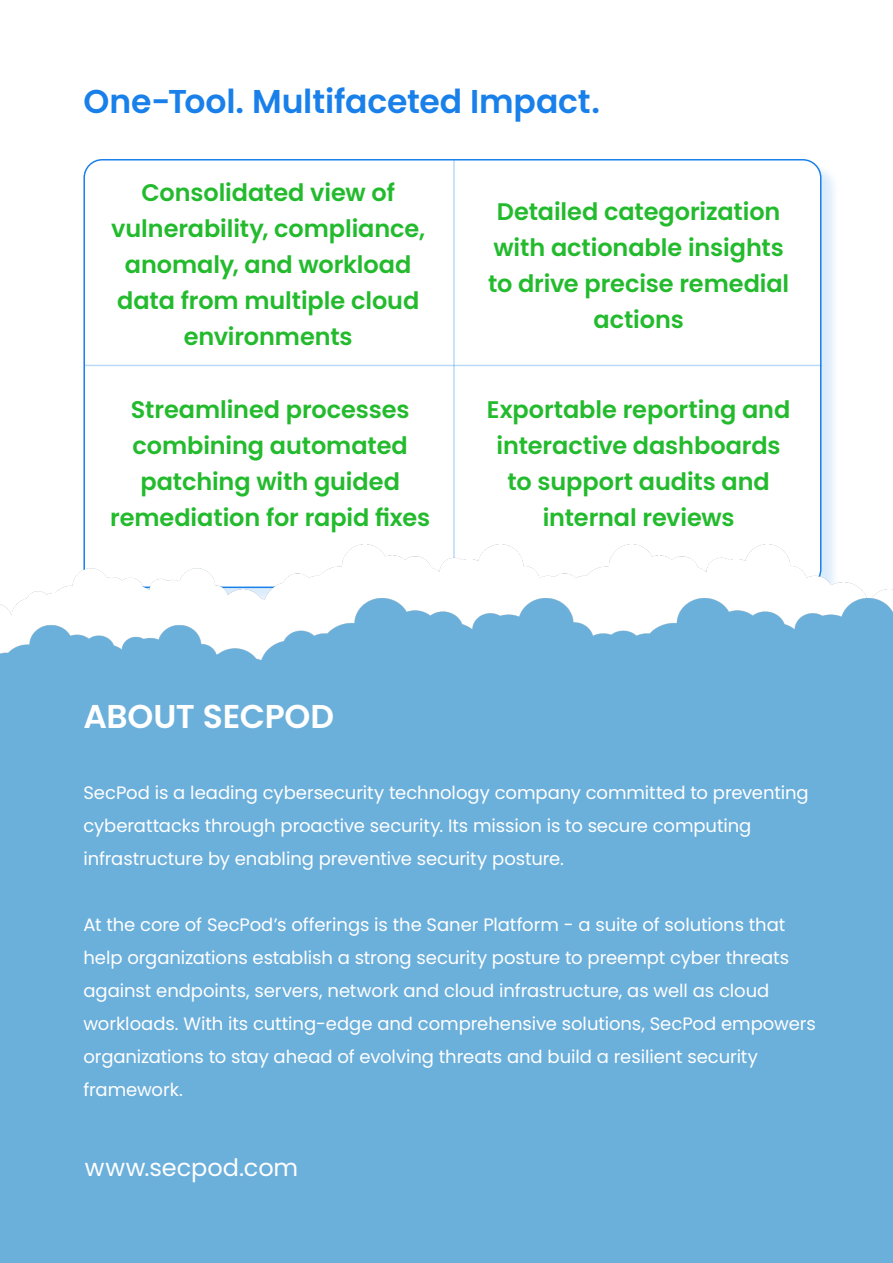
<style>
.page{position:relative;width:893px;height:1263px;background:#fff}
.page>*{position:absolute;margin:0;border:0;box-sizing:border-box;transform-origin:0 0}
.t1{font:600 33px "Poppins";letter-spacing:-.005em;color:#1980ea}
.t2{font:600 33px "Poppins";letter-spacing:-.01em;color:#fff}
.t3{font:600 24px/36px "Poppins";letter-spacing:-.005em;color:#23bb2d;text-align:center}
.t4{font:24px "Poppins";color:#fff}
.t5{font:18px/33px "Poppins";letter-spacing:-.005em;color:#fff}
</style>
<div class="page">
<div style="left:0;top:663px;width:893px;height:600px;background:#6bafdb"></div>
<div style="left:86px;top:161px;width:754px;height:446px;background:#1980ea;opacity:.15"></div>
<div style="left:84px;top:160px;width:737px;height:427px;background:#fff;border-radius:18px"></div>
<hr style="left:453px;top:159px;width:2px;height:429px;background:#1980ea">
<hr style="left:85px;top:365px;width:736px;height:1px;background:#1980ea">
<img style="left:27px;top:544px;width:866px;height:54px">
<img style="left:0;top:598px;width:893px;height:65px">
<p class="t1" style="left:83px;top:82px;width:518px">One-Tool. Multifaceted Impact.</p>
<p class="t3" style="left:111px;top:174px;width:315px">Consolidated view of vulnerability, compliance, anomaly, and workload data from multiple cloud environments</p>
<p class="t3" style="left:488px;top:194px;width:303px">Detailed categorization with actionable insights to drive precise remedial actions</p>
<p class="t3" style="left:110px;top:392px;width:321px">Streamlined processes combining automated patching with guided remediation for rapid fixes</p>
<p class="t3" style="left:487px;top:392px;width:305px">Exportable reporting and interactive dashboards to support audits and internal reviews</p>
<p class="t2" style="left:83px;top:697px;width:252px">ABOUT SECPOD</p>
<p class="t5" style="left:83px;top:776px;width:727px">SecPod is a leading cybersecurity technology company committed to preventing cyberattacks through proactive security. Its mission is to secure computing infrastructure by enabling preventive security posture.</p>
<p class="t5" style="left:83px;top:908px;width:734px">At the core of SecPod’s offerings is the Saner Platform - a suite of solutions that help organizations establish a strong security posture to preempt cyber threats against endpoints, servers, network and cloud infrastructure, as well as cloud workloads. With its cutting-edge and comprehensive solutions, SecPod empowers organizations to stay ahead of evolving threats and build a resilient security framework.</p>
<p class="t4" style="left:85px;top:1153px;width:215px">www.secpod.com</p>
</div>
